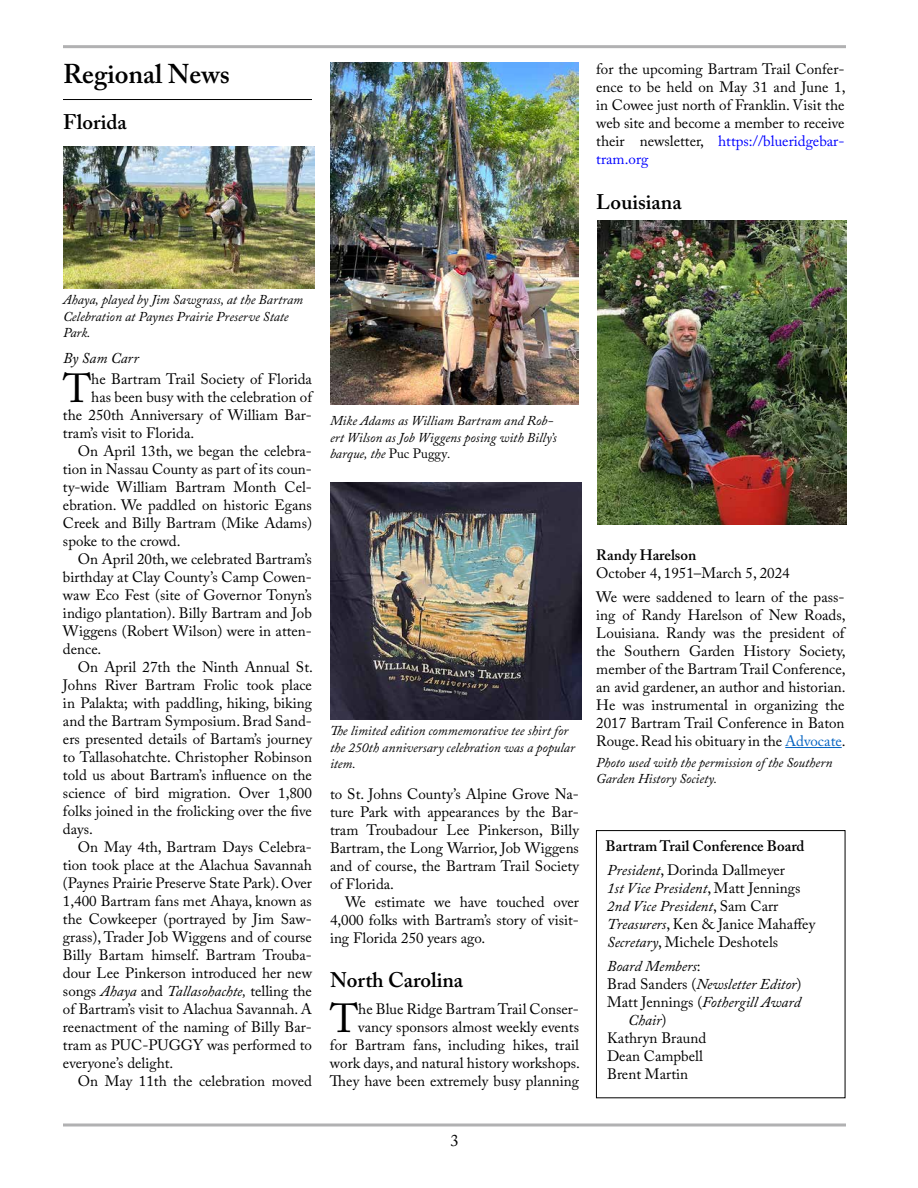
<style>
.page{position:relative;width:918px;height:1188px;background:#fff}
.page>*{position:absolute;margin:0;border:0;box-sizing:border-box;transform-origin:0 0}
.t1{font:40.35px "Adobe Caslon Pro";color:#000}
.t2{font:600 27px "Adobe Caslon Pro";color:#000}
.t3{font:600 21px "Adobe Caslon Pro";color:#000}
.t4{font:16.5px "Adobe Caslon Pro";color:#000}
.t5{font:15px/18px "Adobe Caslon Pro";color:#000;text-align:justify}
.t6{font:italic 15px "Adobe Caslon Pro";color:#000}
.t7{font:600 15px/24px "Adobe Caslon Pro";color:#000}
.t8{font:italic 13.5px/16.2px "Adobe Caslon Pro";color:#000}
.s1{color:#00f}
.s2{font-style:normal}
.s3{color:#0563c1}
.s4{font-weight:400;font-style:italic}
.s5{font-weight:400}
.s6{font-style:italic}
</style>
<div class="page">
<hr style="left:785px;top:747px;width:57px;height:1px;background:#0563c1">
<hr style="left:63px;top:99px;width:249px;height:1px;background:#000">
<div style="left:596px;top:830px;width:249px;height:268px;border:1px solid #000"></div>
<img style="left:597px;top:220px;width:249px;height:304px">
<img style="left:330px;top:63px;width:249px;height:341px">
<img style="left:63px;top:146px;width:252px;height:142px">
<img style="left:330px;top:482px;width:252px;height:237px">
<hr style="left:63px;top:45px;width:783px;height:3px;background:#b1b1b2">
<hr style="left:63px;top:1124px;width:783px;height:2px;background:#b1b1b2">
<h2 class="t2" style="left:63px;top:58px;width:168px">Regional News</h2>
<h3 class="t3" style="left:63px;top:109px;width:65px">Florida</h3>
<p class="t5" style="left:596px;top:60px;width:251px">for the upcoming Bartram Trail Confer&shy;ence to be held on May 31 and June 1, in Cowee just north of Franklin. Visit the web site and become a member to receive their newsletter, <span class="s1">https://blueridgebar&shy;tram.org</span></p>
<h3 class="t3" style="left:596px;top:189px;width:87px">Louisiana</h3>
<p class="t8" style="left:63px;top:292px;width:242px">Ahaya, played by Jim Sawgrass, at the Bartram<br>Celebration at Paynes Prairie Preserve State<br>Park.</p>
<p class="t6" style="left:63px;top:349px;width:77px">By Sam Carr</p>
<h1 class="t1" style="left:63px;top:364px;width:30px">T</h1>
<p class="t5" style="left:91px;top:370px;width:222px">he Bartram Trail Society of Florida</p>
<p class="t5" style="left:91px;top:388px;width:222px">has been busy with the celebration of</p>
<p class="t5" style="left:63px;top:406px;width:250px">the 250th Anniversary of William Bar-</p>
<p class="t5" style="left:63px;top:424px;width:133px">tram’s visit to Florida.</p>
<p class="t5" style="left:78px;top:442px;width:236px">On April 13th, we began the celebra-</p>
<p class="t5" style="left:63px;top:460px;width:251px">tion in Nassau County as part of its coun-</p>
<p class="t5" style="left:63px;top:478px;width:251px">ty-wide William Bartram Month Cel-</p>
<p class="t5" style="left:63px;top:496px;width:250px">ebration. We paddled on historic Egans</p>
<p class="t5" style="left:63px;top:514px;width:250px">Creek and Billy Bartram (Mike Adams)</p>
<p class="t5" style="left:63px;top:532px;width:119px">spoke to the crowd.</p>
<p class="t5" style="left:78px;top:550px;width:235px">On April 20th, we celebrated Bartram’s</p>
<p class="t5" style="left:63px;top:568px;width:250px">birthday at Clay County’s Camp Cowen-</p>
<p class="t5" style="left:63px;top:586px;width:250px">waw Eco Fest (site of Governor Tonyn’s</p>
<p class="t5" style="left:63px;top:604px;width:250px">indigo plantation). Billy Bartram and Job</p>
<p class="t5" style="left:63px;top:622px;width:251px">Wiggens (Robert Wilson) were in atten-</p>
<p class="t5" style="left:63px;top:640px;width:40px">dence.</p>
<p class="t5" style="left:78px;top:658px;width:237px">On April 27th the Ninth Annual St.</p>
<p class="t5" style="left:63px;top:676px;width:250px">Johns River Bartram Frolic took place</p>
<p class="t5" style="left:63px;top:694px;width:250px">in Palakta; with paddling, hiking, biking</p>
<p class="t5" style="left:63px;top:712px;width:250px">and the Bartram Symposium. Brad Sand-</p>
<p class="t5" style="left:63px;top:730px;width:250px">ers presented details of Bartam’s journey</p>
<p class="t5" style="left:63px;top:748px;width:250px">to Tallasohatchte. Christopher Robinson</p>
<p class="t5" style="left:63px;top:766px;width:251px">told us about Bartram’s influence on the</p>
<p class="t5" style="left:63px;top:784px;width:250px">science of bird migration. Over 1,800</p>
<p class="t5" style="left:63px;top:802px;width:250px">folks joined in the frolicking over the five</p>
<p class="t5" style="left:63px;top:820px;width:31px">days.</p>
<p class="t5" style="left:78px;top:838px;width:235px">On May 4th, Bartram Days Celebra-</p>
<p class="t5" style="left:63px;top:856px;width:251px">tion took place at the Alachua Savannah</p>
<p class="t5" style="left:63px;top:874px;width:251px">(Paynes Prairie Preserve State Park). Over</p>
<p class="t5" style="left:63px;top:892px;width:250px">1,400 Bartram fans met Ahaya, known as</p>
<p class="t5" style="left:63px;top:910px;width:250px">the Cowkeeper (portrayed by Jim Saw-</p>
<p class="t5" style="left:63px;top:928px;width:251px">grass), Trader Job Wiggens and of course</p>
<p class="t5" style="left:63px;top:946px;width:251px">Billy Bartam himself. Bartram Trouba-</p>
<p class="t5" style="left:63px;top:964px;width:251px">dour Lee Pinkerson introduced her new</p>
<p class="t6" style="left:63px;top:982px;width:250px"><span class="s2">songs</span> Ahaya <span class="s2">and</span> Tallasohachte, <span class="s2">telling the</span></p>
<p class="t5" style="left:63px;top:1000px;width:250px">of Bartram’s visit to Alachua Savannah. A</p>
<p class="t5" style="left:63px;top:1018px;width:250px">reenactment of the naming of Billy Bar-</p>
<p class="t5" style="left:63px;top:1036px;width:251px">tram as PUC-PUGGY was performed to</p>
<p class="t5" style="left:63px;top:1054px;width:112px">everyone’s delight.</p>
<p class="t5" style="left:78px;top:1072px;width:235px">On May 11th the celebration moved</p>
<p class="t8" style="left:330px;top:413px;width:228px">Mike Adams as William Bartram and Rob&shy;ert Wilson as Job Wiggens posing with Billy’s barque, the <span class="s2">Puc Puggy</span>.</p>
<p class="t8" style="left:330px;top:723px;width:246px">The limited edition commemorative tee shirt for the 250th anniversary celebration was a popular item.</p>
<p class="t5" style="left:330px;top:785px;width:251px">to St. Johns County’s Alpine Grove Na&shy;ture Park with appearances by the Bar&shy;tram Troubadour Lee Pinkerson, Billy Bartram, the Long Warrior, Job Wiggens and of course, the Bartram Trail Society of Florida.</p>
<p class="t5" style="left:330px;top:893px;width:250px;text-indent:15px">We estimate we have touched over 4,000 folks with Bartram’s story of visit&shy;ing Florida 250 years ago.</p>
<h3 class="t3" style="left:330px;top:967px;width:135px">North Carolina</h3>
<h1 class="t1" style="left:330px;top:994px;width:30px">T</h1>
<p class="t5" style="left:330px;top:1000px;width:252px;text-align:right">he Blue Ridge Bartram Trail Conser&shy;vancy sponsors almost weekly events<br>for Bartram fans, including hikes, trail work days, and natural history workshops.<br>They have been extremely busy planning</p>
<p class="t7" style="left:596px;top:543px;width:102px">Randy Harelson</p>
<p class="t5" style="left:596px;top:561px;width:250px;line-height:24px">October 4, 1951–March 5, 2024<br>We were saddened to learn of the pass-</p>
<p class="t5" style="left:596px;top:606px;width:251px">ing of Randy Harelson of New Roads, Louisiana. Randy was the president of the Southern Garden History Society, member of the Bartram Trail Conference, an avid gardener, an author and historian.<br>He was instrumental in organizing the 2017 Bartram Trail Conference in Baton Rouge. Read his obituary in the <span class="s3">Advocate</span>.</p>
<p class="t8" style="left:596px;top:754px;width:238px">Photo used with the permission of the Southern<br>Garden History Society.</p>
<p class="t7" style="left:606px;top:834px;width:200px">Bartram Trail Conference Board<br><span class="s4">President</span><span class="s5">, Dorinda Dallmeyer</span></p>
<p class="t5" style="left:607px;top:879px;width:210px;text-align:left"><span class="s6">1st Vice President</span>, Matt Jennings<br><span class="s6">2nd Vice President</span>, Sam Carr<br><span class="s6">Treasurers</span>, Ken &amp; Janice Mahaffey<br><span class="s6">Secretary</span>, Michele Deshotels</p>
<p class="t6" style="left:607px;top:957px;width:95px">Board Members<span class="s2">:</span></p>
<p class="t6" style="left:607px;top:975px;width:196px"><span class="s2">Brad Sanders (</span>Newsletter Editor<span class="s2">)</span></p>
<p class="t6" style="left:607px;top:993px;width:195px"><span class="s2">Matt Jennings (</span>Fothergill Award</p>
<p class="t6" style="left:628px;top:1011px;width:40px">Chair<span class="s2">)</span></p>
<p class="t5" style="left:607px;top:1029px;width:101px">Kathryn Braund</p>
<p class="t5" style="left:607px;top:1047px;width:97px">Dean Campbell</p>
<p class="t5" style="left:607px;top:1065px;width:83px">Brent Martin</p>
<p class="t4" style="left:450px;top:1131px;width:10px">3</p>
</div>
